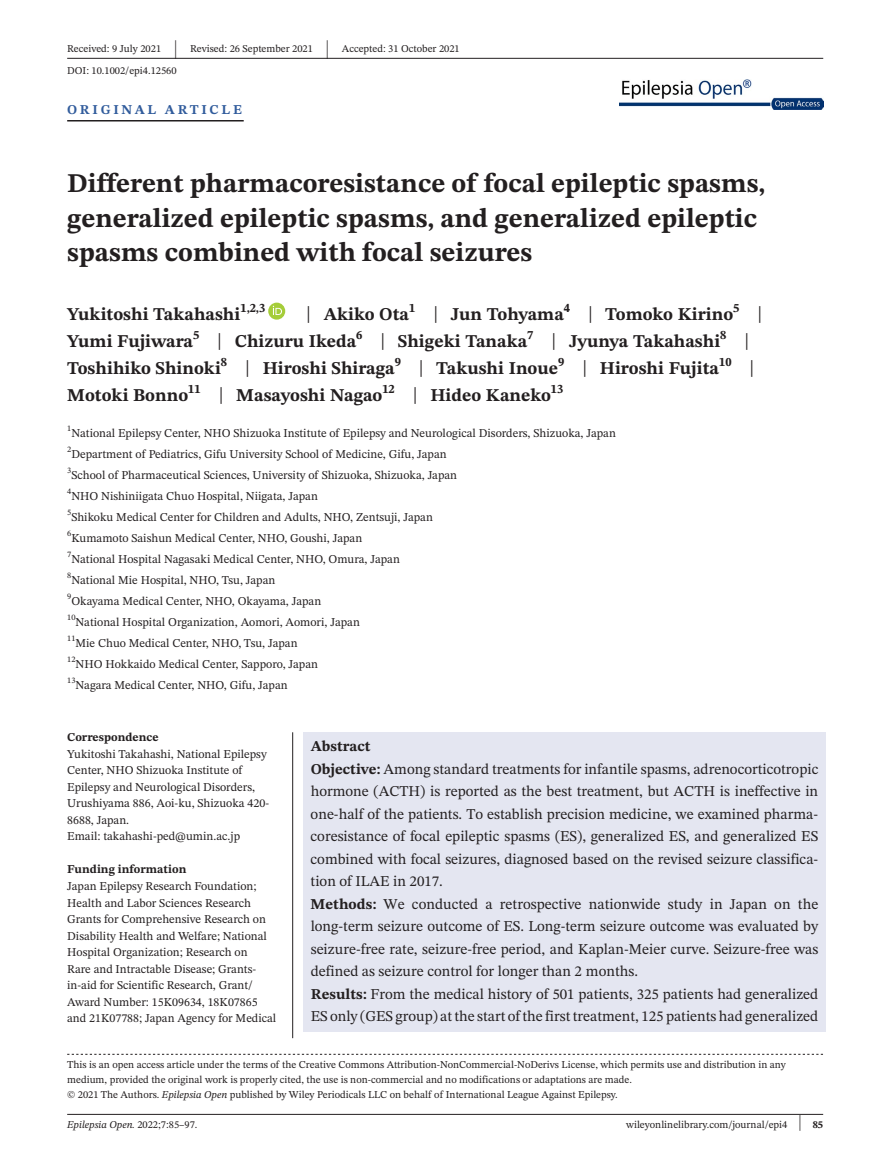
<style>
.page{position:relative;width:893px;height:1174px;background:#fff}
.page>*{position:absolute;margin:0;border:0;box-sizing:border-box;transform-origin:0 0}
.t1{font:700 27px/34.5px "STIX Two Text";color:#231f20}
.t2{font:26.1px "STIX Two Text";color:#231f20;scale:.46 1}
.t3{font:700 18px "STIX Two Text";color:#231f20}
.t4{font:15px/22.5px "STIX Two Text";color:#231f20}
.t5{font:700 13.5px "STIX Two Text";letter-spacing:.2em;color:#315c9c}
.t6{font:700 12.6px "STIX Two Text";color:#231f20}
.t7{font:12px/16.5px "STIX Two Text";color:#231f20}
.t8{font:700 12px "STIX Two Text";color:#231f20}
.t9{font:10.5px/15px "STIX Two Text";color:#231f20}
.t10{font:italic 10.5px "STIX Two Text";color:#231f20}
.t11{font:8.4px "STIX Two Text";color:#231f20}
.s1{font-weight:400;font-size:23.4px}
.s2{font-weight:700}
.s3{font-style:italic}
.s4{font-style:normal}
.s5{font-size:22.05px}
</style>
<div class="page">
<hr style="left:67px;top:1114px;width:756px;height:1px;background:#231f20">
<img style="left:619px;top:80px;width:204px;height:30px">
<hr style="left:67px;top:58px;width:756px;height:1px;background:#231f20">
<hr style="left:67px;top:120px;width:177px;height:1px;background:#231f20">
<div style="left:268px;top:303px;width:17px;height:17px;background:#a5cd39;border-radius:50%"></div>
<svg style="left:273px;top:306px;width:9px;height:9px"></svg>
<svg style="left:67px;top:1054px;width:756px;height:1px"></svg>
<div style="left:303px;top:732px;width:523px;height:299px;background:#e4e6f1"></div>
<hr style="left:292px;top:732px;width:1px;height:306px;background:#231f20">
<p class="t9" style="left:67px;top:41px;width:96px">Received: 9 July 2021</p>
<h2 class="t2" style="left:174px;top:30px;width:8px">|</h2>
<p class="t9" style="left:190px;top:41px;width:124px">Revised: 26 September 2021</p>
<h2 class="t2" style="left:326px;top:30px;width:8px">|</h2>
<p class="t9" style="left:342px;top:41px;width:119px">Accepted: 31 October 2021</p>
<p class="t9" style="left:67px;top:62px;width:111px">DOI: 10.1002/epi4.12560</p>
<p class="t5" style="left:67px;top:100px;width:176px">ORIGINAL ARTICLE</p>
<h1 class="t1" style="left:67px;top:166px;width:699px">Different pharmacoresistance of focal epileptic spasms, generalized epileptic spasms, and generalized epileptic spasms combined with focal seizures</h1>
<h3 class="t3" style="left:67px;top:301px;width:175px">Yukitoshi Takahashi</h3>
<p class="t6" style="left:240px;top:298px;width:26px">1,2,3</p>
<h3 class="t3" style="left:306px;top:301px;width:428px"><span class="s1">|</span> Akiko Ota<sup>1</sup> <span class="s1">|</span> Jun Tohyama<sup>4</sup> <span class="s1">|</span> Tomoko Kirino</h3>
<p class="t6" style="left:733px;top:298px;width:31px">5 <span class="s1">|</span></p>
<h3 class="t3" style="left:67px;top:328px;width:655px">Yumi Fujiwara<sup>5</sup> <span class="s1">|</span> Chizuru Ikeda<sup>6</sup> <span class="s1">|</span> Shigeki Tanaka<sup>7</sup> <span class="s1">|</span> Jyunya Takahashi</h3>
<p class="t6" style="left:720px;top:325px;width:31px">8 <span class="s1">|</span></p>
<h3 class="t3" style="left:67px;top:355px;width:653px">Toshihiko Shinoki<sup>8</sup> <span class="s1">|</span> Hiroshi Shiraga<sup>9</sup> <span class="s1">|</span> Takushi Inoue<sup>9</sup> <span class="s1">|</span> Hiroshi Fujita</h3>
<p class="t6" style="left:719px;top:352px;width:37px">10 <span class="s1">|</span></p>
<h3 class="t3" style="left:67px;top:382px;width:485px">Motoki Bonno<sup>11</sup> <span class="s1">|</span> Masayoshi Nagao<sup>12</sup> <span class="s1">|</span> Hideo Kaneko</h3>
<p class="t6" style="left:551px;top:379px;width:14px">13</p>
<p class="t11" style="left:67px;top:422px;width:6px">1</p>
<p class="t7" style="left:71px;top:424px;width:546px">National Epilepsy Center, NHO Shizuoka Institute of Epilepsy and Neurological Disorders, Shizuoka, Japan</p>
<p class="t11" style="left:67px;top:443px;width:6px">2</p>
<p class="t7" style="left:71px;top:445px;width:377px">Department of Pediatrics, Gifu University School of Medicine, Gifu, Japan</p>
<p class="t11" style="left:67px;top:464px;width:6px">3</p>
<p class="t7" style="left:71px;top:466px;width:387px">School of Pharmaceutical Sciences, University of Shizuoka, Shizuoka, Japan</p>
<p class="t11" style="left:67px;top:485px;width:6px">4</p>
<p class="t7" style="left:71px;top:487px;width:248px">NHO Nishiniigata Chuo Hospital, Niigata, Japan</p>
<p class="t11" style="left:67px;top:506px;width:6px">5</p>
<p class="t7" style="left:71px;top:508px;width:363px">Shikoku Medical Center for Children and Adults, NHO, Zentsuji, Japan</p>
<p class="t11" style="left:67px;top:527px;width:6px">6</p>
<p class="t7" style="left:71px;top:529px;width:292px">Kumamoto Saishun Medical Center, NHO, Goushi, Japan</p>
<p class="t11" style="left:67px;top:548px;width:6px">7</p>
<p class="t7" style="left:71px;top:550px;width:330px">National Hospital Nagasaki Medical Center, NHO, Omura, Japan</p>
<p class="t11" style="left:67px;top:569px;width:6px">8</p>
<p class="t7" style="left:71px;top:571px;width:206px">National Mie Hospital, NHO, Tsu, Japan</p>
<p class="t11" style="left:67px;top:590px;width:6px">9</p>
<p class="t7" style="left:71px;top:592px;width:251px">Okayama Medical Center, NHO, Okayama, Japan</p>
<p class="t11" style="left:67px;top:611px;width:10px">10</p>
<p class="t7" style="left:75px;top:613px;width:286px">National Hospital Organization, Aomori, Aomori, Japan</p>
<p class="t11" style="left:67px;top:632px;width:10px">11</p>
<p class="t7" style="left:75px;top:634px;width:224px">Mie Chuo Medical Center, NHO, Tsu, Japan</p>
<p class="t11" style="left:67px;top:653px;width:10px">12</p>
<p class="t7" style="left:75px;top:655px;width:244px">NHO Hokkaido Medical Center, Sapporo, Japan</p>
<p class="t11" style="left:67px;top:674px;width:10px">13</p>
<p class="t7" style="left:75px;top:676px;width:214px">Nagara Medical Center, NHO, Gifu, Japan</p>
<p class="t8" style="left:67px;top:729px;width:93px">Correspondence</p>
<p class="t7" style="left:67px;top:745px;width:203px">Yukitoshi Takahashi, National Epilepsy Center, NHO Shizuoka Institute of Epilepsy and Neurological Disorders, Urushiyama 886, Aoi-ku, Shizuoka 420- 8688, Japan.<br>Email: takahashi-ped@umin.ac.jp</p>
<p class="t8" style="left:67px;top:861px;width:121px">Funding information</p>
<p class="t7" style="left:67px;top:877px;width:211px">Japan Epilepsy Research Foundation; Health and Labor Sciences Research Grants for Comprehensive Research on Disability Health and Welfare; National Hospital Organization; Research on<br>Rare and Intractable Disease; Grants&shy;in-aid for Scientific Research, Grant/ Award Number: 15K09634, 18K07865 and 21K07788; Japan Agency for Medical</p>
<p class="t4" style="left:311px;top:735px;width:509px"><span class="s2">Abstract<br>Objective:</span> Among standard treatments for infantile spasms, adrenocorticotropic hormone (ACTH) is reported as the best treatment, but ACTH is ineffective in one-half of the patients. To establish precision medicine, we examined pharma&shy;coresistance of focal epileptic spasms (ES), generalized ES, and generalized ES combined with focal seizures, diagnosed based on the revised seizure classifica&shy;tion of ILAE in 2017.<br><span class="s2">Methods:</span> We conducted a retrospective nationwide study in Japan on the long-term seizure outcome of ES. Long-term seizure outcome was evaluated by seizure-free rate, seizure-free period, and Kaplan-Meier curve. Seizure-free was defined as seizure control for longer than 2 months.<br><span class="s2">Results:</span> From the medical history of 501 patients, 325 patients had generalized ES only (GES group) at the start of the first treatment, 125 patients had generalized</p>
<p class="t9" style="left:67px;top:1057px;width:720px">This is an open access article under the terms of the Creative Commons Attribution-NonCommercial-NoDerivs License, which permits use and distribution in any medium, provided the original work is properly cited, the use is non-commercial and no modifications or adaptations are made.<br>© 2021 The Authors. <span class="s3">Epilepsia Open</span> published by Wiley Periodicals LLC on behalf of International League Against Epilepsy.</p>
<p class="t10" style="left:67px;top:1117px;width:132px">Epilepsia Open. <span class="s4">2022;7:85–97.</span></p>
<p class="t9" style="left:626px;top:1117px;width:199px">wileyonlinelibrary.com/journal/epi4 <span class="s5">|</span> <span class="s2">85</span></p>
</div>
